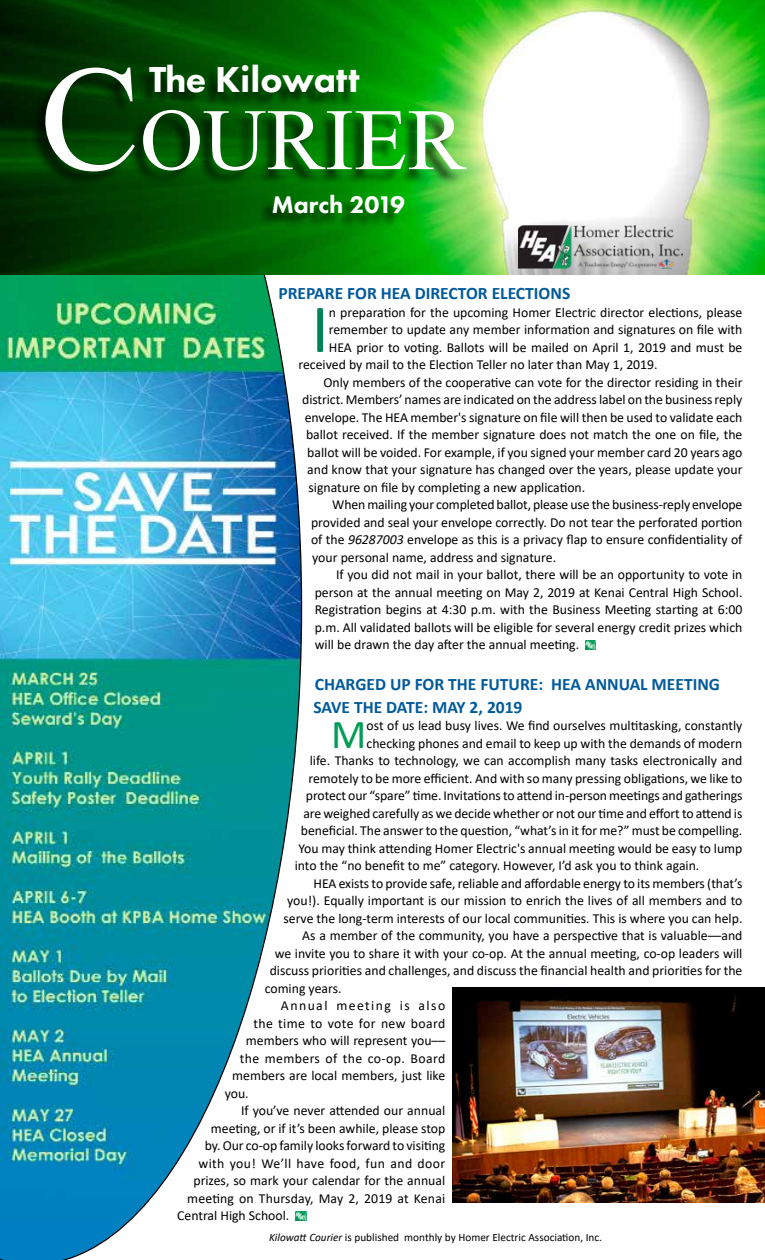
<style>
.page{position:relative;width:765px;height:1260px;background:#fff}
.page>*{position:absolute;margin:0;border:0;box-sizing:border-box;transform-origin:0 0}
.t1{font:150px "Times New Roman";color:#fff}
.t2{font:87.5px "Times New Roman";color:#fff}
.t3{font:68.88px "Calibri";color:#008357}
.t4{font:41.38px "Calibri";color:#009d57}
.t5{font:800 37.5px "Futura PT";color:#fff}
.t6{font:800 25px "Futura PT";color:#fff}
.t7{font:700 17.5px/22.8px "Calibri";color:#005a9b}
.t8{font:13.75px "Calibri";color:#000}
.t9{font:13.75px "Calibri";letter-spacing:.03em;color:#000}
.t10{font:13.75px "Calibri";letter-spacing:.025em;color:#000}
.t11{font:13.75px "Calibri";letter-spacing:.105em;color:#000}
.t12{font:11.25px "Calibri";color:#000}
.s1{font-style:italic}
</style>
<div class="page">
<img style="left:0;top:275px;width:302px;height:985px">
<img style="left:0;top:0;width:765px;height:275px">
<div style="left:258px;top:197px;width:144px;height:31px;background:#000;opacity:.6"></div>
<div style="left:30px;top:70px;width:434px;height:117px;background:#000;opacity:.6"></div>
<div style="left:134px;top:67px;width:223px;height:41px;background:#000;opacity:.6"></div>
<img style="left:519px;top:225px;width:163px;height:43px">
<div style="left:275px;top:1232px;width:62px;height:12px;background:#fff"></div>
<svg style="left:585px;top:640px;width:11px;height:9px"></svg>
<svg style="left:295px;top:1211px;width:11px;height:9px"></svg>
<img style="left:452px;top:987px;width:313px;height:216px">
<h1 class="t1" style="left:40px;top:13px;width:102px">C</h1>
<h3 class="t5" style="left:149px;top:56px;width:212px">The Kilowatt</h3>
<h2 class="t2" style="left:140px;top:78px;width:327px">OURIER</h2>
<h3 class="t6" style="left:272px;top:189px;width:135px">March 2019</h3>
<p class="t7" style="left:279px;top:282px;width:293px">PREPARE FOR HEA DIRECTOR ELECTIONS</p>
<h3 class="t3" style="left:311px;top:281px;width:19px">I</h3>
<p class="t8" style="left:329px;top:303px;width:415px">n preparation for the upcoming Homer Electric director elections, please</p>
<p class="t8" style="left:329px;top:320px;width:415px">remember to update any member information and signatures on file with</p>
<p class="t8" style="left:329px;top:338px;width:415px">HEA prior to voting. Ballots will be mailed on April 1, 2019 and must be</p>
<p class="t8" style="left:299px;top:355px;width:361px">received by mail to the Election Teller no later than May 1, 2019.</p>
<p class="t8" style="left:323px;top:373px;width:421px">Only members of the cooperative can vote for the director residing in their</p>
<p class="t8" style="left:302px;top:390px;width:442px">district. Members’ names are indicated on the address label on the business reply</p>
<p class="t8" style="left:305px;top:408px;width:439px">envelope. The HEA member's signature on file will then be used to validate each</p>
<p class="t8" style="left:306px;top:425px;width:438px">ballot received. If the member signature does not match the one on file, the</p>
<p class="t8" style="left:307px;top:443px;width:437px">ballot will be voided. For example, if you signed your member card 20 years ago</p>
<p class="t8" style="left:307px;top:460px;width:437px">and know that your signature has changed over the years, please update your</p>
<p class="t8" style="left:309px;top:478px;width:278px">signature on file by completing a new application.</p>
<p class="t8" style="left:332px;top:495px;width:412px">When mailing your completed ballot, please use the business-reply envelope</p>
<p class="t8" style="left:311px;top:513px;width:433px">provided and seal your envelope correctly. Do not tear the perforated portion</p>
<p class="t8" style="left:311px;top:530px;width:433px">of the <span class="s1">96287003</span> envelope as this is a privacy flap to ensure confidentiality of</p>
<p class="t8" style="left:312px;top:548px;width:245px">your personal name, address and signature.</p>
<p class="t8" style="left:336px;top:565px;width:408px">If you did not mail in your ballot, there will be an opportunity to vote in</p>
<p class="t8" style="left:315px;top:583px;width:429px">person at the annual meeting on May 2, 2019 at Kenai Central High School.</p>
<p class="t8" style="left:315px;top:600px;width:429px">Registration begins at 4:30 p.m. with the Business Meeting starting at 6:00</p>
<p class="t8" style="left:315px;top:618px;width:429px">p.m. All validated ballots will be eligible for several energy credit prizes which</p>
<p class="t8" style="left:315px;top:635px;width:266px">will be drawn the day after the annual meeting.</p>
<p class="t7" style="left:313px;top:672px;width:408px">CHARGED UP FOR THE FUTURE: HEA ANNUAL MEETING<br>SAVE THE DATE: MAY 2, 2019</p>
<h3 class="t4" style="left:331px;top:705px;width:37px">M</h3>
<p class="t8" style="left:367px;top:716px;width:377px">ost of us lead busy lives. We find ourselves multitasking, constantly</p>
<p class="t8" style="left:367px;top:734px;width:377px">checking phones and email to keep up with the demands of modern</p>
<p class="t8" style="left:310px;top:751px;width:434px">life. Thanks to technology, we can accomplish many tasks electronically and</p>
<p class="t8" style="left:308px;top:769px;width:435px">remotely to be more efficient. And with so many pressing obligations, we like to</p>
<p class="t8" style="left:306px;top:786px;width:438px">protect our “spare” time. Invitations to attend in-person meetings and gatherings</p>
<p class="t8" style="left:303px;top:804px;width:440px">are weighed carefully as we decide whether or not our time and effort to attend is</p>
<p class="t8" style="left:301px;top:821px;width:443px">beneficial. The answer to the question, “what’s in it for me?” must be compelling.</p>
<p class="t8" style="left:298px;top:839px;width:445px">You may think attending Homer Electric's annual meeting would be easy to lump</p>
<p class="t8" style="left:295px;top:856px;width:406px">into the “no benefit to me” category. However, I’d ask you to think again.</p>
<p class="t8" style="left:313px;top:874px;width:430px">HEA exists to provide safe, reliable and affordable energy to its members (that’s</p>
<p class="t8" style="left:287px;top:891px;width:457px">you!). Equally important is our mission to enrich the lives of all members and to</p>
<p class="t8" style="left:283px;top:909px;width:460px">serve the long-term interests of our local communities. This is where you can help.</p>
<p class="t8" style="left:302px;top:926px;width:442px">As a member of the community, you have a perspective that is valuable––and</p>
<p class="t8" style="left:275px;top:944px;width:469px">we invite you to share it with your co-op. At the annual meeting, co-op leaders will</p>
<p class="t8" style="left:270px;top:961px;width:474px">discuss priorities and challenges, and discuss the financial health and priorities for the</p>
<p class="t8" style="left:265px;top:979px;width:78px">coming years.</p>
<p class="t11" style="left:281px;top:996px;width:166px">Annual meeting is also</p>
<p class="t10" style="left:253px;top:1014px;width:193px">the time to vote for new board</p>
<p class="t8" style="left:246px;top:1031px;width:201px">members who will represent you––</p>
<p class="t9" style="left:240px;top:1049px;width:207px">the members of the co-op. Board</p>
<p class="t8" style="left:232px;top:1066px;width:215px">members are local members, just like</p>
<p class="t8" style="left:225px;top:1084px;width:25px">you.</p>
<p class="t8" style="left:241px;top:1101px;width:206px">If you’ve never attended our annual</p>
<p class="t8" style="left:211px;top:1119px;width:236px">meeting, or if it’s been awhile, please stop</p>
<p class="t8" style="left:205px;top:1136px;width:242px">by. Our co-op family looks forward to visiting</p>
<p class="t9" style="left:198px;top:1154px;width:248px">with you! We’ll have food, fun and door</p>
<p class="t8" style="left:193px;top:1171px;width:253px">prizes, so mark your calendar for the annual</p>
<p class="t8" style="left:187px;top:1189px;width:260px">meeting on Thursday, May 2, 2019 at Kenai</p>
<p class="t8" style="left:177px;top:1206px;width:114px">Central High School.</p>
<p class="t12" style="left:269px;top:1229px;width:334px"><span class="s1">Kilowatt Courier</span> is published monthly by Homer Electric Association, Inc.</p>
</div>
